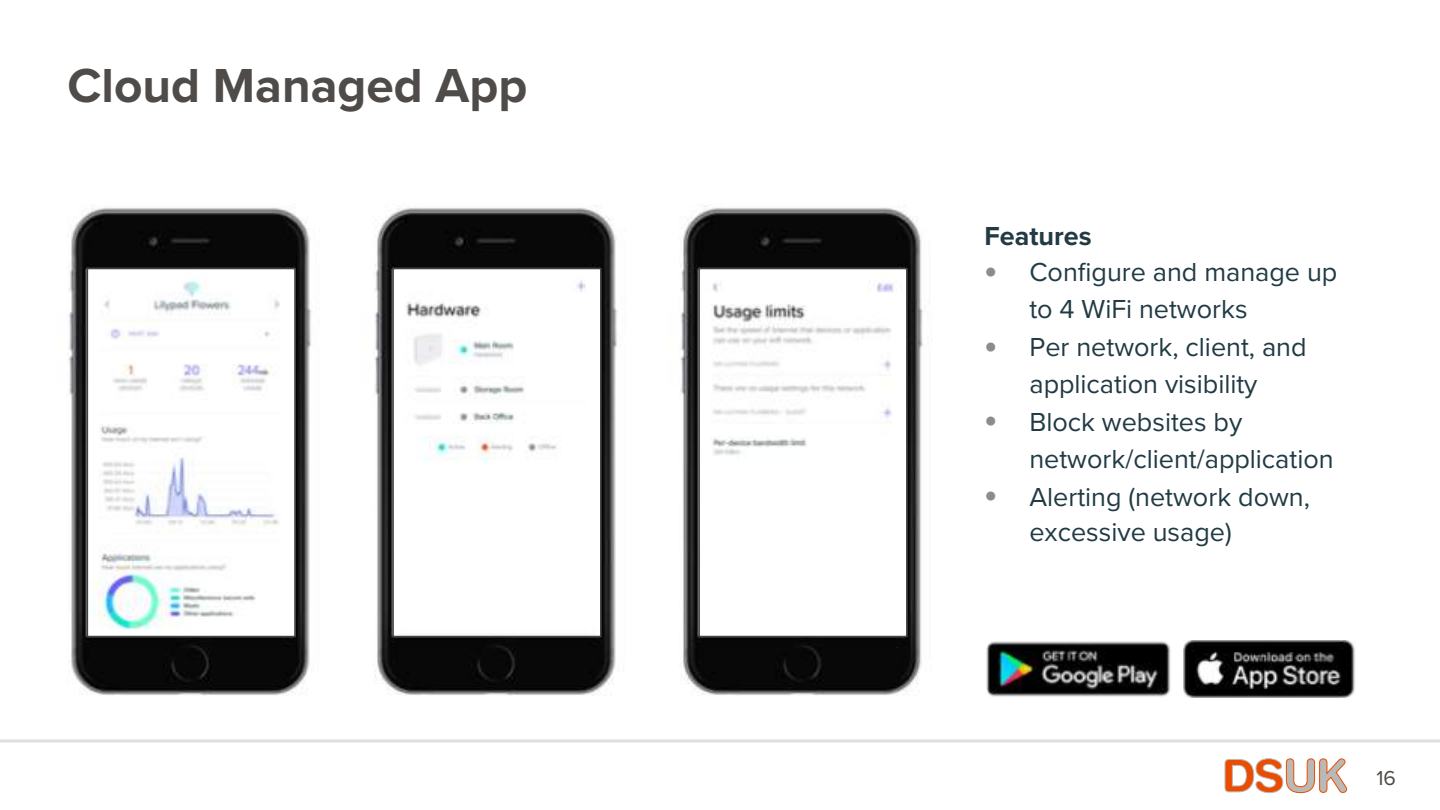
<style>
.page{position:relative;width:1440px;height:810px;background:#fff}
.page>*{position:absolute;margin:0;border:0;box-sizing:border-box;transform-origin:0 0}
.t1{font:700 49.5px "Proxima Nova";color:#4e4b48}
.t2{font:27px/37.5px "Proxima Nova";color:#213a44}
.t3{font:700 27px "Proxima Nova";color:#213a44}
.t4{font:21px "Proxima Nova";color:#4e4b48}
.s1{font-family:"Arial";font-size:36px;color:#8a8d8d}
</style>
<div class="page">
<svg style="left:1224px;top:758px;width:123px;height:35px"></svg>
<hr style="left:0;top:740px;width:1440px;height:2px;background:#dcdee0">
<img style="left:68px;top:207px;width:244px;height:489px">
<img style="left:90px;top:271px;width:203px;height:363px">
<div style="left:87px;top:268px;width:209px;height:369px;border:2px solid #444"></div>
<img style="left:374px;top:206px;width:244px;height:490px">
<img style="left:395px;top:271px;width:204px;height:363px">
<div style="left:392px;top:268px;width:210px;height:369px;border:2px solid #444"></div>
<img style="left:680px;top:206px;width:243px;height:490px">
<img style="left:701px;top:271px;width:204px;height:363px">
<div style="left:698px;top:268px;width:210px;height:369px;border:2px solid #444"></div>
<img style="left:986px;top:641px;width:198px;height:56px">
<img style="left:1184px;top:640px;width:171px;height:58px">
<h1 class="t1" style="left:68px;top:49px;width:461px">Cloud Managed App</h1>
<p class="t3" style="left:984px;top:215px;width:109px">Features</p>
<p class="t2" style="left:1029px;top:252px;width:309px;text-indent:-45px"><span class="s1">•</span> Configure and manage up to 4 WiFi networks</p>
<p class="t2" style="left:984px;top:327px;width:324px;text-align:center"><span class="s1">•</span> Per network, client, and application visibility</p>
<p class="t2" style="left:1029px;top:402px;width:306px;text-indent:-45px"><span class="s1">•</span> Block websites by network/client/application</p>
<p class="t2" style="left:1029px;top:477px;width:282px;line-height:36px;text-indent:-45px"><span class="s1">•</span> Alerting (network down, excessive usage)</p>
<p class="t4" style="left:1377px;top:762px;width:21px">16</p>
</div>
